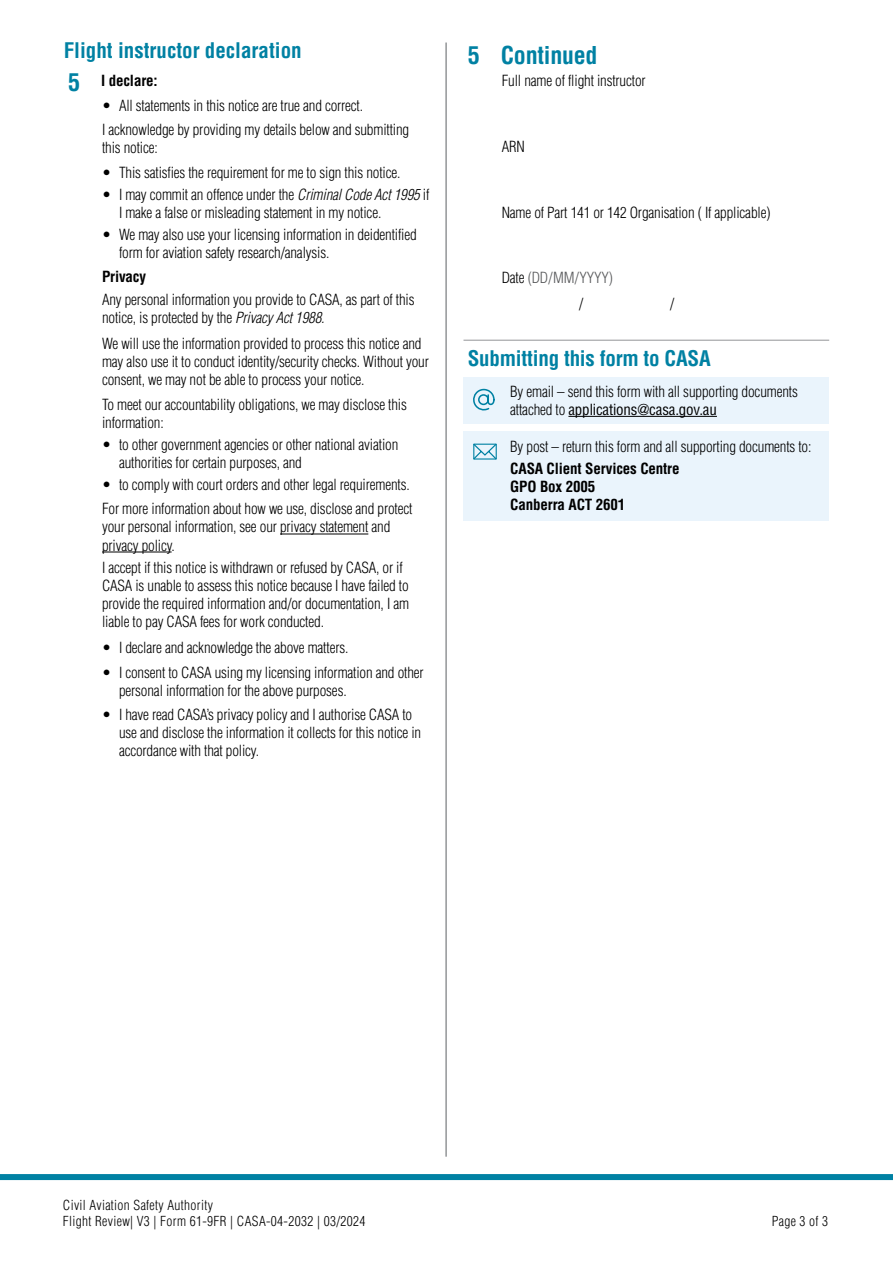
<style>
.page{position:relative;width:893px;height:1263px;background:#fff}
.page>*{position:absolute;margin:0;border:0;box-sizing:border-box;transform-origin:0 0}
._1SH__P_Indent_9mm_10pt{font:700 condensed 24px "Helvetica LT Std";letter-spacing:-.01em;color:#0081a3}
.P_10pt_SA1pt{font:700 condensed 21px "Helvetica LT Std";color:#0081a3}
.Sub-H_Cont_Bold_blue_14pt{font:700 condensed 21px "Helvetica LT Std";letter-spacing:-.01em;color:#0081a3}
.P_Indent_9mm_10pt_SA1mm{font:300 condensed 15px/18px "Helvetica LT Std";letter-spacing:-.01em;color:#000}
.Bullets_Indent_13mm_10pt{font:300 condensed 15px/18px "Helvetica LT Std";letter-spacing:-.01em;color:#000}
.P_Indent_9mm_10pt_SA2mm{font:300 condensed 15px/18px "Helvetica LT Std";letter-spacing:-.01em;color:#000}
.P_Indent_9mm_10pt_SA0mm{font:300 condensed 15px/18px "Helvetica LT Std";letter-spacing:-.01em;color:#000}
.P_Indent_9mm_10pt_SA0mm-2{font:700 condensed 15px "Helvetica LT Std";letter-spacing:-.01em;color:#000}
.P_Indent_9mm_10pt_SA1mm-2{font:700 condensed 15px "Helvetica LT Std";letter-spacing:-.01em;color:#000}
.P_Indent_9mm_10pt_SA1mm-3{font:300 condensed 15px "Helvetica LT Std";letter-spacing:-.01em;color:#58595b}
._1SH__P_Indent_9mm_10pt-2{font:700 condensed 15px "Helvetica LT Std";letter-spacing:-.01em;color:#000}
.t1{font:300 condensed 13.5px/16.5px "Helvetica LT Std";letter-spacing:.025em;color:#000}
.s1{font-size:24px;color:#0081a3}
.s2{font-style:italic}
.s3{color:#000}
.s4{font-weight:400}
</style>
<div class="page">
<div style="left:0;top:1174px;width:893px;height:6px;background:#0081a3"></div>
<hr style="left:445px;top:43px;width:2px;height:1114px;background:#939598">
<hr style="left:280px;top:534px;width:88px;height:1px;background:#000">
<hr style="left:102px;top:552px;width:70px;height:1px;background:#000">
<hr style="left:463px;top:340px;width:366px;height:1px;background:#939598">
<div style="left:463px;top:377px;width:366px;height:47px;background:#eaf4fc"></div>
<div style="left:463px;top:431px;width:366px;height:89px;background:#eaf4fc"></div>
<div style="left:473px;top:444px;width:24px;height:16px;border:1px solid #0081a3"></div>
<p class="P_10pt_SA1pt" style="left:64px;top:37px;width:239px">Flight instructor declaration</p>
<p class="_1SH__P_Indent_9mm_10pt-2" style="left:68px;top:72px;width:91px"><span class="s1">5</span> I declare:</p>
<p class="Bullets_Indent_13mm_10pt" style="left:102px;top:96px;width:263px">• All statements in this notice are true and correct.</p>
<p class="P_Indent_9mm_10pt_SA1mm" style="left:102px;top:121px;width:309px">I acknowledge by providing my details below and submitting this notice:</p>
<p class="Bullets_Indent_13mm_10pt" style="left:102px;top:163px;width:300px">• This satisfies the requirement for me to sign this notice.</p>
<p class="Bullets_Indent_13mm_10pt" style="left:119px;top:185px;width:312px;text-indent:-17px">• I may commit an offence under the <span class="s2">Criminal Code Act 1995</span> if<br>I make a false or misleading statement in my notice.</p>
<p class="Bullets_Indent_13mm_10pt" style="left:119px;top:226px;width:299px;text-indent:-17px">• We may also use your licensing information in deidentified form for aviation safety research/analysis.</p>
<p class="P_Indent_9mm_10pt_SA1mm-2" style="left:102px;top:268px;width:46px">Privacy</p>
<p class="P_Indent_9mm_10pt_SA2mm" style="left:102px;top:290px;width:314px">Any personal information you provide to CASA, as part of this notice, is protected by the <span class="s2">Privacy Act 1988.</span></p>
<p class="P_Indent_9mm_10pt_SA1mm" style="left:102px;top:335px;width:328px">We will use the information provided to process this notice and may also use it to conduct identity/security checks. Without your consent, we may not be able to process your notice.</p>
<p class="P_Indent_9mm_10pt_SA1mm" style="left:102px;top:395px;width:306px">To meet our accountability obligations, we may disclose this information:</p>
<p class="Bullets_Indent_13mm_10pt" style="left:119px;top:435px;width:281px;text-indent:-17px">• to other government agencies or other national aviation authorities for certain purposes, and</p>
<p class="Bullets_Indent_13mm_10pt" style="left:102px;top:476px;width:309px">• to comply with court orders and other legal requirements.</p>
<p class="P_Indent_9mm_10pt_SA1mm" style="left:102px;top:500px;width:312px">For more information about how we use, disclose and protect your personal information, see our privacy statement and privacy policy.</p>
<p class="P_Indent_9mm_10pt_SA1mm" style="left:102px;top:558px;width:308px">I accept if this notice is withdrawn or refused by CASA, or if CASA is unable to assess this notice because I have failed to provide the required information and/or documentation, I am liable to pay CASA fees for work conducted.</p>
<p class="Bullets_Indent_13mm_10pt" style="left:102px;top:639px;width:248px">• I declare and acknowledge the above matters.</p>
<p class="Bullets_Indent_13mm_10pt" style="left:119px;top:663px;width:306px;text-indent:-17px">• I consent to CASA using my licensing information and other personal information for the above purposes.</p>
<p class="Bullets_Indent_13mm_10pt" style="left:119px;top:705px;width:304px;text-indent:-17px">• I have read CASA’s privacy policy and I authorise CASA to use and disclose the information it collects for this notice in accordance with that policy.</p>
<p class="_1SH__P_Indent_9mm_10pt" style="left:468px;top:40px;width:131px">5 Continued</p>
<p class="P_Indent_9mm_10pt_SA1mm" style="left:502px;top:72px;width:145px">Full name of flight instructor</p>
<p class="P_Indent_9mm_10pt_SA1mm" style="left:502px;top:137px;width:25px">ARN</p>
<p class="P_Indent_9mm_10pt_SA1mm" style="left:502px;top:203px;width:270px">Name of Part 141 or 142 Organisation ( If applicable)</p>
<p class="P_Indent_9mm_10pt_SA1mm-3" style="left:502px;top:268px;width:113px"><span class="s3">Date</span> (DD/MM/YYYY)</p>
<p class="P_Indent_9mm_10pt_SA0mm" style="left:579px;top:294px;width:6px">/</p>
<p class="P_Indent_9mm_10pt_SA0mm" style="left:670px;top:294px;width:6px">/</p>
<h1 class="Sub-H_Cont_Bold_blue_14pt" style="left:468px;top:345px;width:244px">Submitting this form to CASA</h1>
<p class="P_Indent_9mm_10pt_SA0mm" style="left:510px;top:382px;width:289px">By email – send this form with all supporting documents attached to <span class="s4">applications@casa.gov.au</span></p>
<p class="P_Indent_9mm_10pt_SA1mm" style="left:510px;top:437px;width:303px">By post – return this form and all supporting documents to:</p>
<p class="P_Indent_9mm_10pt_SA0mm-2" style="left:510px;top:459px;width:171px">CASA Client Services Centre</p>
<p class="P_Indent_9mm_10pt_SA0mm-2" style="left:510px;top:477px;width:87px">GPO Box 2005</p>
<p class="P_Indent_9mm_10pt_SA1mm-2" style="left:510px;top:495px;width:117px">Canberra ACT 2601</p>
<p class="t1" style="left:63px;top:1197px;width:304px">Civil Aviation Safety Authority<br>Flight Review| V3 | Form 61-9FR | CASA-04-2032 | 03/2024</p>
<p class="t1" style="left:772px;top:1213px;width:58px">Page 3 of 3</p>
</div>
